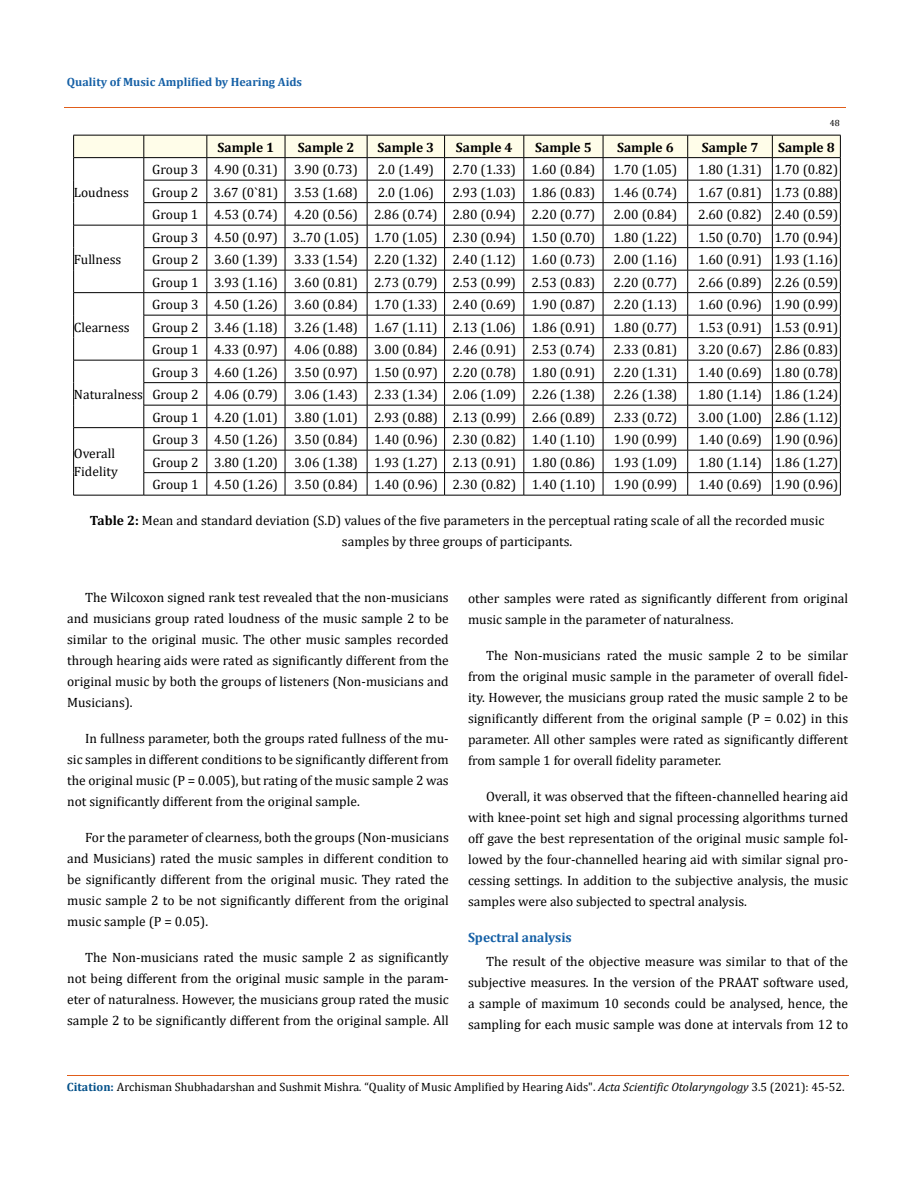
<style>
.page{position:relative;width:917px;height:1188px;background:#fff}
.page>*{position:absolute;margin:0;border:0;box-sizing:border-box;transform-origin:0 0}
.t1{font:13.5px/21px "Cambria";color:#000;text-align:justify}
.t2{font:700 13.5px "Cambria";color:#000}
.t3{font:700 13.5px "Cambria";color:#1560a6}
.t4{font:12px "Cambria";color:#000}
.t5{font:700 12px "Cambria";color:#1560a6}
.t6{font:9px "Cambria";color:#000}
.s1{font-weight:700}
.s2{font-weight:700;color:#035089}
.s3{font-style:italic}
</style>
<div class="page">
<svg style="left:73px;top:135px;width:768px;height:360px"></svg>
<hr style="left:73px;top:495px;width:71px;height:1px;background:#000">
<hr style="left:144px;top:495px;width:63px;height:1px;background:#000">
<hr style="left:207px;top:495px;width:78px;height:1px;background:#000">
<hr style="left:285px;top:495px;width:82px;height:1px;background:#000">
<hr style="left:367px;top:495px;width:77px;height:1px;background:#000">
<hr style="left:444px;top:495px;width:80px;height:1px;background:#000">
<hr style="left:524px;top:495px;width:79px;height:1px;background:#000">
<hr style="left:603px;top:495px;width:84px;height:1px;background:#000">
<hr style="left:687px;top:495px;width:85px;height:1px;background:#000">
<hr style="left:772px;top:495px;width:68px;height:1px;background:#000">
<hr style="left:64px;top:108px;width:781px;height:1px;background:#e05d1a">
<hr style="left:67px;top:1076px;width:781px;height:1px;background:#e05d1a">
<p class="t5" style="left:67px;top:73px;width:237px">Quality of Music Amplified by Hearing Aids</p>
<p class="t6" style="left:829px;top:118px;width:11px">48</p>
<p class="t1" style="left:74px;top:181px;width:57px">Loudness</p>
<p class="t1" style="left:74px;top:249px;width:49px">Fullness</p>
<p class="t1" style="left:74px;top:316px;width:57px">Clearness</p>
<p class="t1" style="left:74px;top:384px;width:71px">Naturalness</p>
<p class="t2" style="left:217px;top:138px;width:58px">Sample 1</p>
<p class="t2" style="left:298px;top:138px;width:58px">Sample 2</p>
<p class="t2" style="left:377px;top:138px;width:58px">Sample 3</p>
<p class="t2" style="left:456px;top:138px;width:58px">Sample 4</p>
<p class="t2" style="left:535px;top:138px;width:58px">Sample 5</p>
<p class="t2" style="left:617px;top:138px;width:58px">Sample 6</p>
<p class="t2" style="left:701px;top:138px;width:58px">Sample 7</p>
<p class="t2" style="left:778px;top:138px;width:58px">Sample 8</p>
<p class="t1" style="left:152px;top:159px;width:207px">Group 3 4.90 (0.31) 3.90 (0.73)</p>
<p class="t1" style="left:378px;top:159px;width:58px">2.0 (1.49)</p>
<p class="t1" style="left:452px;top:159px;width:144px">2.70 (1.33) 1.60 (0.84)</p>
<p class="t1" style="left:613px;top:159px;width:65px">1.70 (1.05)</p>
<p class="t1" style="left:698px;top:159px;width:141px">1.80 (1.31) 1.70 (0.82)</p>
<p class="t1" style="left:152px;top:181px;width:207px">Group 2 3.67 (0`81) 3.53 (1.68)</p>
<p class="t1" style="left:378px;top:181px;width:58px">2.0 (1.06)</p>
<p class="t1" style="left:452px;top:181px;width:144px">2.93 (1.03) 1.86 (0.83)</p>
<p class="t1" style="left:613px;top:181px;width:65px">1.46 (0.74)</p>
<p class="t1" style="left:698px;top:181px;width:141px">1.67 (0.81) 1.73 (0.88)</p>
<p class="t1" style="left:152px;top:204px;width:444px">Group 1 4.53 (0.74) 4.20 (0.56) 2.86 (0.74) 2.80 (0.94) 2.20 (0.77)</p>
<p class="t1" style="left:613px;top:204px;width:65px">2.00 (0.84)</p>
<p class="t1" style="left:698px;top:204px;width:141px">2.60 (0.82) 2.40 (0.59)</p>
<p class="t1" style="left:152px;top:226px;width:444px">Group 3 4.50 (0.97) 3..70 (1.05) 1.70 (1.05) 2.30 (0.94) 1.50 (0.70)</p>
<p class="t1" style="left:613px;top:226px;width:65px">1.80 (1.22)</p>
<p class="t1" style="left:698px;top:226px;width:141px">1.50 (0.70) 1.70 (0.94)</p>
<p class="t1" style="left:152px;top:249px;width:444px">Group 2 3.60 (1.39) 3.33 (1.54) 2.20 (1.32) 2.40 (1.12) 1.60 (0.73)</p>
<p class="t1" style="left:613px;top:249px;width:65px">2.00 (1.16)</p>
<p class="t1" style="left:698px;top:249px;width:141px">1.60 (0.91) 1.93 (1.16)</p>
<p class="t1" style="left:152px;top:271px;width:444px">Group 1 3.93 (1.16) 3.60 (0.81) 2.73 (0.79) 2.53 (0.99) 2.53 (0.83)</p>
<p class="t1" style="left:613px;top:271px;width:65px">2.20 (0.77)</p>
<p class="t1" style="left:698px;top:271px;width:141px">2.66 (0.89) 2.26 (0.59)</p>
<p class="t1" style="left:152px;top:294px;width:444px">Group 3 4.50 (1.26) 3.60 (0.84) 1.70 (1.33) 2.40 (0.69) 1.90 (0.87)</p>
<p class="t1" style="left:613px;top:294px;width:65px">2.20 (1.13)</p>
<p class="t1" style="left:698px;top:294px;width:141px">1.60 (0.96) 1.90 (0.99)</p>
<p class="t1" style="left:152px;top:316px;width:444px">Group 2 3.46 (1.18) 3.26 (1.48) 1.67 (1.11) 2.13 (1.06) 1.86 (0.91)</p>
<p class="t1" style="left:613px;top:316px;width:65px">1.80 (0.77)</p>
<p class="t1" style="left:698px;top:316px;width:141px">1.53 (0.91) 1.53 (0.91)</p>
<p class="t1" style="left:152px;top:339px;width:444px">Group 1 4.33 (0.97) 4.06 (0.88) 3.00 (0.84) 2.46 (0.91) 2.53 (0.74)</p>
<p class="t1" style="left:613px;top:339px;width:65px">2.33 (0.81)</p>
<p class="t1" style="left:698px;top:339px;width:141px">3.20 (0.67) 2.86 (0.83)</p>
<p class="t1" style="left:152px;top:361px;width:444px">Group 3 4.60 (1.26) 3.50 (0.97) 1.50 (0.97) 2.20 (0.78) 1.80 (0.91)</p>
<p class="t1" style="left:613px;top:361px;width:65px">2.20 (1.31)</p>
<p class="t1" style="left:698px;top:361px;width:141px">1.40 (0.69) 1.80 (0.78)</p>
<p class="t1" style="left:152px;top:384px;width:444px">Group 2 4.06 (0.79) 3.06 (1.43) 2.33 (1.34) 2.06 (1.09) 2.26 (1.38)</p>
<p class="t1" style="left:613px;top:384px;width:65px">2.26 (1.38)</p>
<p class="t1" style="left:698px;top:384px;width:141px">1.80 (1.14) 1.86 (1.24)</p>
<p class="t1" style="left:152px;top:406px;width:444px">Group 1 4.20 (1.01) 3.80 (1.01) 2.93 (0.88) 2.13 (0.99) 2.66 (0.89)</p>
<p class="t1" style="left:613px;top:406px;width:65px">2.33 (0.72)</p>
<p class="t1" style="left:698px;top:406px;width:141px">3.00 (1.00) 2.86 (1.12)</p>
<p class="t1" style="left:152px;top:429px;width:444px">Group 3 4.50 (1.26) 3.50 (0.84) 1.40 (0.96) 2.30 (0.82) 1.40 (1.10)</p>
<p class="t1" style="left:613px;top:429px;width:65px">1.90 (0.99)</p>
<p class="t1" style="left:698px;top:429px;width:141px">1.40 (0.69) 1.90 (0.96)</p>
<p class="t1" style="left:152px;top:451px;width:444px">Group 2 3.80 (1.20) 3.06 (1.38) 1.93 (1.27) 2.13 (0.91) 1.80 (0.86)</p>
<p class="t1" style="left:613px;top:451px;width:65px">1.93 (1.09)</p>
<p class="t1" style="left:698px;top:451px;width:141px">1.80 (1.14) 1.86 (1.27)</p>
<p class="t1" style="left:152px;top:474px;width:444px">Group 1 4.50 (1.26) 3.50 (0.84) 1.40 (0.96) 2.30 (0.82) 1.40 (1.10)</p>
<p class="t1" style="left:613px;top:474px;width:65px">1.90 (0.99)</p>
<p class="t1" style="left:698px;top:474px;width:141px">1.40 (0.69) 1.90 (0.96)</p>
<p class="t1" style="left:90px;top:509px;width:736px;text-align:center"><span class="s1">Table 2:</span> Mean and standard deviation (S.D) values of the five parameters in the perceptual rating scale of all the recorded music samples by three groups of participants.</p>
<p class="t1" style="left:74px;top:444px;width:45px;line-height:18px">Overall<br>Fidelity</p>
<p class="t1" style="left:67px;top:586px;width:383px;text-indent:18px">The Wilcoxon signed rank test revealed that the non-musicians and musicians group rated loudness of the music sample 2 to be similar to the original music. The other music samples recorded through hearing aids were rated as significantly different from the original music by both the groups of listeners (Non-musicians and Musicians).</p>
<p class="t1" style="left:67px;top:727px;width:383px;text-indent:18px">In fullness parameter, both the groups rated fullness of the mu&shy;sic samples in different conditions to be significantly different from the original music (P = 0.005), but rating of the music sample 2 was not significantly different from the original sample.</p>
<p class="t1" style="left:67px;top:826px;width:383px;text-indent:18px">For the parameter of clearness, both the groups (Non-musicians and Musicians) rated the music samples in different condition to be significantly different from the original music. They rated the music sample 2 to be not significantly different from the original music sample (P = 0.05).</p>
<p class="t1" style="left:67px;top:946px;width:383px;text-indent:18px">The Non-musicians rated the music sample 2 as significantly not being different from the original music sample in the param&shy;eter of naturalness. However, the musicians group rated the music sample 2 to be significantly different from the original sample. All</p>
<p class="t1" style="left:468px;top:588px;width:381px">other samples were rated as significantly different from original music sample in the parameter of naturalness.</p>
<p class="t1" style="left:468px;top:645px;width:381px;text-indent:18px">The Non-musicians rated the music sample 2 to be similar from the original music sample in the parameter of overall fidel&shy;ity. However, the musicians group rated the music sample 2 to be significantly different from the original sample (P = 0.02) in this parameter. All other samples were rated as significantly different from sample 1 for overall fidelity parameter.</p>
<p class="t1" style="left:468px;top:786px;width:381px;text-indent:18px">Overall, it was observed that the fifteen-channelled hearing aid with knee-point set high and signal processing algorithms turned off gave the best representation of the original music sample fol&shy;lowed by the four-channelled hearing aid with similar signal pro&shy;cessing settings. In addition to the subjective analysis, the music samples were also subjected to spectral analysis.</p>
<p class="t3" style="left:468px;top:928px;width:105px">Spectral analysis</p>
<p class="t1" style="left:468px;top:951px;width:381px;text-indent:18px">The result of the objective measure was similar to that of the subjective measures. In the version of the PRAAT software used, a sample of maximum 10 seconds could be analysed, hence, the sampling for each music sample was done at intervals from 12 to</p>
<p class="t4" style="left:67px;top:1080px;width:779px"><span class="s2">Citation:</span> Archisman Shubhadarshan and Sushmit Mishra<span class="s3">.</span> “Quality of Music Amplified by Hearing Aids". <span class="s3">Acta Scientific Otolaryngology</span> 3.5 (2021): 45-52.</p>
</div>
